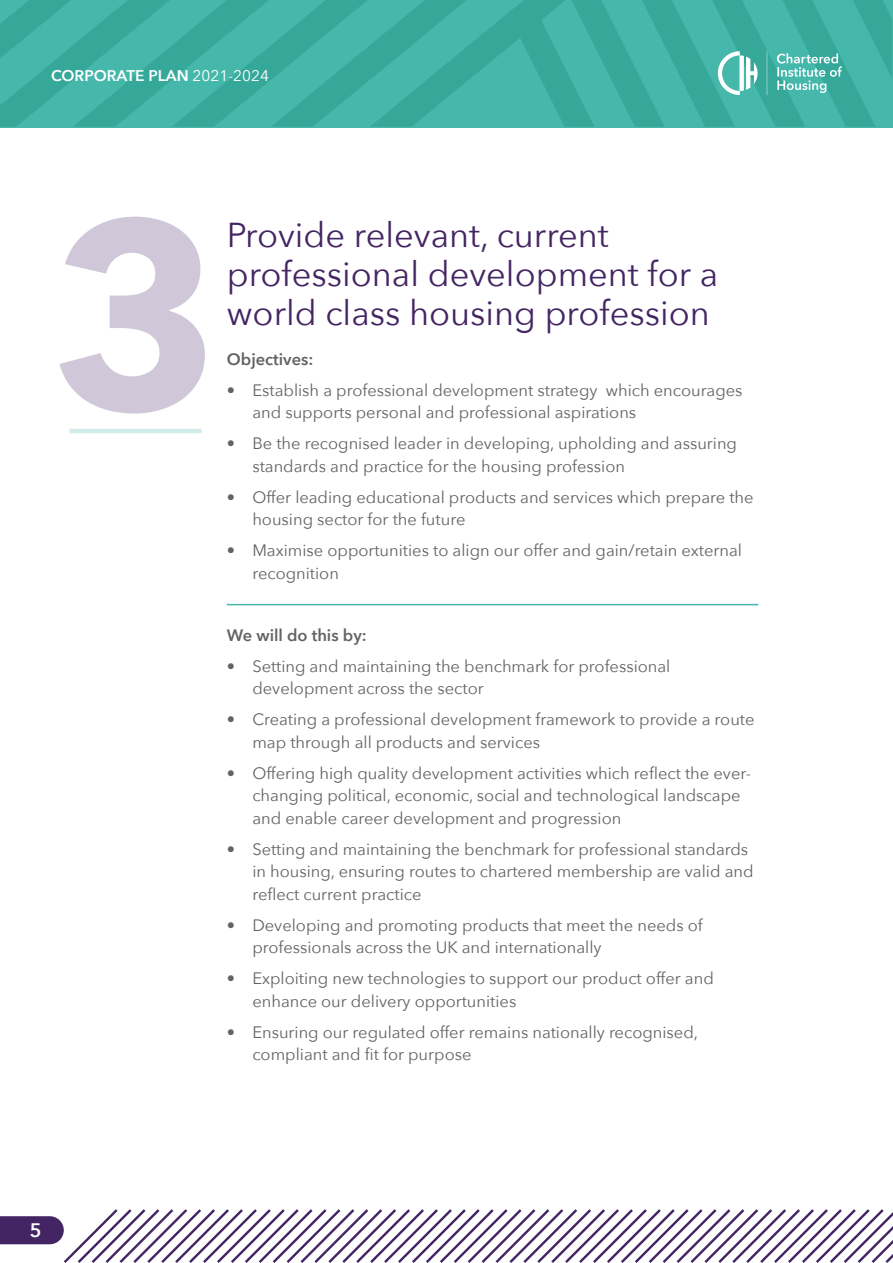
<style>
.page{position:relative;width:893px;height:1263px;background:#fff}
.page>*{position:absolute;margin:0;border:0;box-sizing:border-box;transform-origin:0 0}
.t1{font:700 264px "Avenir Next";color:#d0c8d8}
.t2{font:34.5px/39px "Avenir Next";color:#442563}
.t3{font:600 19.5px "Avenir Next";color:#fff}
.t4{font:16.5px/22.5px "Avenir Next";color:#636366}
.t5{font:600 16.5px "Avenir Next";color:#636366}
.t6{font:600 15.45px "Avenir Next";color:#fff}
.s1{font-weight:400}
</style>
<div class="page">
<svg style="left:0;top:0;width:892px;height:127px;background:#3eb1a3"></svg>
<svg style="left:777px;top:53px;width:65px;height:40px;background:#6bc3b9"></svg>
<svg style="left:718px;top:51px;width:40px;height:44px"></svg>
<svg style="left:767px;top:51px;width:1px;height:44px"></svg>
<hr style="left:70px;top:429px;width:132px;height:4px;background:#d0edea">
<hr style="left:227px;top:604px;width:531px;height:1px;background:#45b8ab">
<svg style="left:0;top:1209px;width:893px;height:54px"></svg>
<p class="t6" style="left:51px;top:62px;width:219px">CORPORATE PLAN <span class="s1">2021-2024</span></p>
<h1 class="t1" style="left:51px;top:87px;width:172px">3</h1>
<h2 class="t2" style="left:227px;top:214px;width:493px">Provide relevant, current professional development for a world class housing profession</h2>
<p class="t5" style="left:227px;top:345px;width:88px">Objectives:</p>
<p class="t4" style="left:252px;top:378px;width:492px;text-indent:-26px">• Establish a professional development strategy which encourages and supports personal and professional aspirations</p>
<p class="t4" style="left:252px;top:431px;width:486px;text-indent:-26px">• Be the recognised leader in developing, upholding and assuring standards and practice for the housing profession</p>
<p class="t4" style="left:252px;top:485px;width:503px;text-indent:-26px">• Offer leading educational products and services which prepare the housing sector for the future</p>
<p class="t4" style="left:252px;top:538px;width:491px;text-indent:-26px">• Maximise opportunities to align our offer and gain/retain external recognition</p>
<p class="t5" style="left:227px;top:621px;width:141px">We will do this by:</p>
<p class="t4" style="left:252px;top:654px;width:420px;text-indent:-26px">• Setting and maintaining the benchmark for professional development across the sector</p>
<p class="t4" style="left:252px;top:707px;width:504px;text-indent:-26px">• Creating a professional development framework to provide a route map through all products and services</p>
<p class="t4" style="left:252px;top:761px;width:500px;text-indent:-26px">• Offering high quality development activities which reflect the ever&shy;changing political, economic, social and technological landscape and enable career development and progression</p>
<p class="t4" style="left:252px;top:837px;width:503px;text-indent:-26px">• Setting and maintaining the benchmark for professional standards in housing, ensuring routes to chartered membership are valid and reflect current practice</p>
<p class="t4" style="left:252px;top:913px;width:452px;text-indent:-26px">• Developing and promoting products that meet the needs of professionals across the UK and internationally</p>
<p class="t4" style="left:252px;top:967px;width:463px;text-indent:-26px">• Exploiting new technologies to support our product offer and enhance our delivery opportunities</p>
<p class="t4" style="left:252px;top:1020px;width:447px;text-indent:-26px">• Ensuring our regulated offer remains nationally recognised, compliant and fit for purpose</p>
<p class="t3" style="left:30px;top:1214px;width:13px">5</p>
</div>
